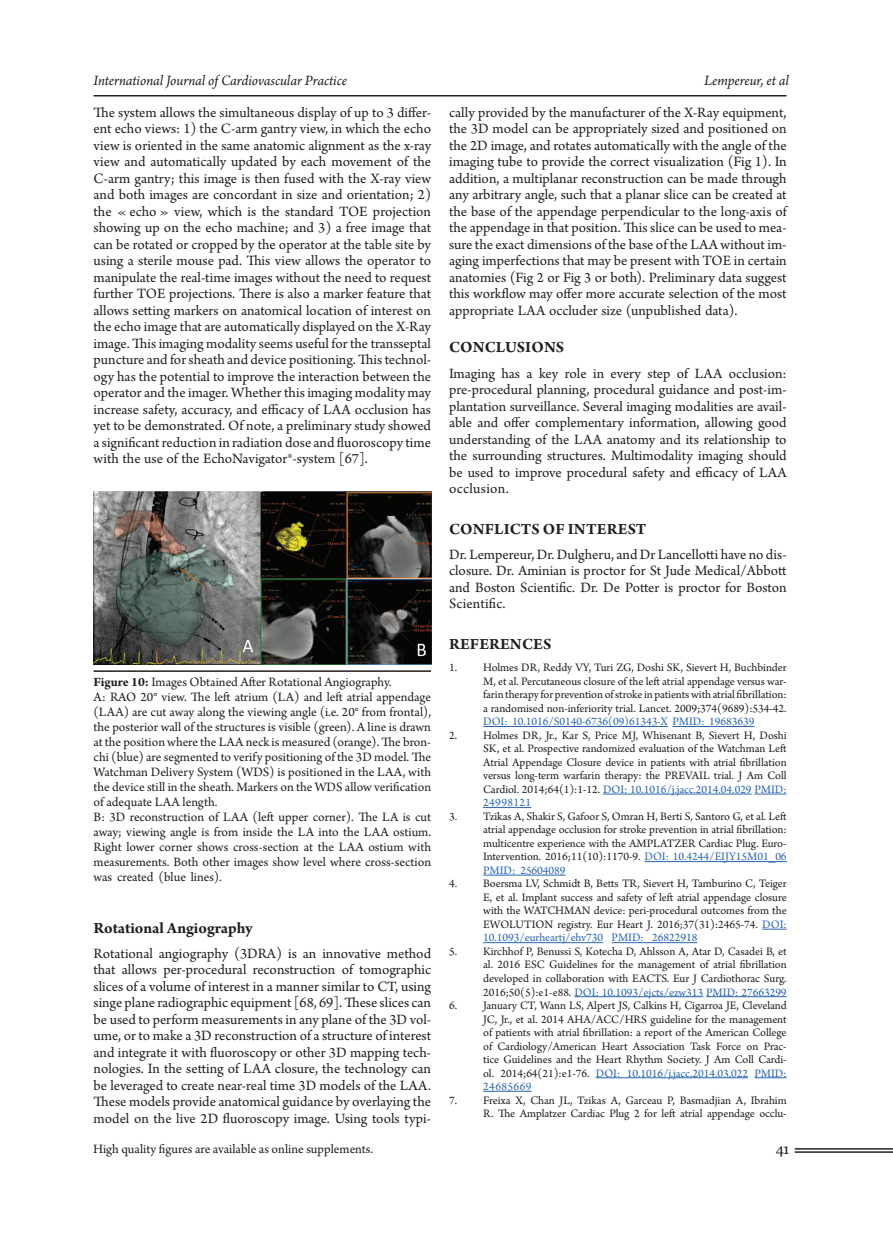
<style>
.page{position:relative;width:893px;height:1234px;background:#fff}
.page>*{position:absolute;margin:0;border:0;box-sizing:border-box;transform-origin:0 0}
.t1{font:18px "Brill";color:#231f20}
.t2{font:700 16.5px "Arno Pro";letter-spacing:.005em;color:#231f20}
.t3{font:15px/16.5px "Arno Pro";color:#231f20;text-align:justify}
.t4{font:italic 15px "Arno Pro";letter-spacing:-.005em;color:#231f20}
.t5{font:13.5px/15px "Arno Pro";color:#231f20}
.t6{font:12px/13.5px "Arno Pro";letter-spacing:-.005em;color:#231f20;text-align:justify}
.t7{font:12px "Arno Pro";letter-spacing:-.005em;color:#2865b1}
.s1{font-weight:700}
.s2{color:#2865b1}
</style>
<div class="page">
<hr style="left:795px;top:1150px;width:98px;height:2px;background:#231f20">
<hr style="left:795px;top:1147px;width:98px;height:2px;background:#231f20">
<hr style="left:94px;top:95px;width:692px;height:1px;background:#231f20">
<hr style="left:94px;top:670px;width:337px;height:1px;background:#231f20">
<img style="left:93px;top:491px;width:339px;height:173px">
<hr style="left:483px;top:726px;width:185px;height:1px;background:#2865b1">
<hr style="left:672px;top:726px;width:82px;height:1px;background:#2865b1">
<hr style="left:603px;top:793px;width:149px;height:1px;background:#2865b1">
<hr style="left:754px;top:793px;width:33px;height:1px;background:#2865b1">
<hr style="left:483px;top:807px;width:48px;height:1px;background:#2865b1">
<hr style="left:644px;top:861px;width:143px;height:1px;background:#2865b1">
<hr style="left:483px;top:874px;width:83px;height:1px;background:#2865b1">
<svg style="left:762px;top:928px;width:25px;height:1px"></svg>
<hr style="left:483px;top:942px;width:120px;height:1px;background:#2865b1">
<hr style="left:612px;top:942px;width:85px;height:1px;background:#2865b1">
<hr style="left:574px;top:996px;width:129px;height:1px;background:#2865b1">
<hr style="left:706px;top:996px;width:81px;height:1px;background:#2865b1">
<hr style="left:596px;top:1077px;width:152px;height:1px;background:#2865b1">
<hr style="left:754px;top:1077px;width:33px;height:1px;background:#2865b1">
<hr style="left:483px;top:1090px;width:48px;height:1px;background:#2865b1">
<p class="t4" style="left:94px;top:71px;width:255px">International Journal of Cardiovascular Practice</p>
<p class="t3" style="left:94px;top:105px;width:339px">The system allows the simultaneous display of up to 3 differ&shy;ent echo views: 1) the C-arm gantry view, in which the echo view is oriented in the same anatomic alignment as the x-ray view and automatically updated by each movement of the C-arm gantry; this image is then fused with the X-ray view and both images are concordant in size and orientation; 2) the « echo » view, which is the standard TOE projection showing up on the echo machine; and 3) a free image that can be rotated or cropped by the operator at the table site by using a sterile mouse pad. This view allows the operator to manipulate the real-time images without the need to request further TOE projections. There is also a marker feature that allows setting markers on anatomical location of interest on the echo image that are automatically displayed on the X-Ray image. This imaging modality seems useful for the transseptal puncture and for sheath and device positioning. This technol&shy;ogy has the potential to improve the interaction between the operator and the imager. Whether this imaging modality may increase safety, accuracy, and efficacy of LAA occlusion has yet to be demonstrated. Of note, a preliminary study showed a significant reduction in radiation dose and fluoroscopy time with the use of the EchoNavigator®-system [67].</p>
<p class="t5" style="left:94px;top:675px;width:339px"><span class="s1">Figure 10:</span> Images Obtained After Rotational Angiography.<br>A: RAO 20° view. The left atrium (LA) and left atrial appendage (LAA) are cut away along the viewing angle (i.e. 20° from frontal), the posterior wall of the structures is visible (green). A line is drawn at the position where the LAA neck is measured (orange). The bron&shy;chi (blue) are segmented to verify positioning of the 3D model. The Watchman Delivery System (WDS) is positioned in the LAA, with the device still in the sheath. Markers on the WDS allow verification of adequate LAA length.<br>B: 3D reconstruction of LAA (left upper corner). The LA is cut away; viewing angle is from inside the LA into the LAA ostium.<br>Right lower corner shows cross-section at the LAA ostium with measurements. Both other images show level where cross-section was created (blue lines).</p>
<p class="t2" style="left:94px;top:918px;width:161px">Rotational Angiography</p>
<p class="t3" style="left:94px;top:945px;width:339px">Rotational angiography (3DRA) is an innovative method that allows per-procedural reconstruction of tomographic slices of a volume of interest in a manner similar to CT, using singe plane radiographic equipment [68, 69]. These slices can be used to perform measurements in any plane of the 3D vol&shy;ume, or to make a 3D reconstruction of a structure of interest and integrate it with fluoroscopy or other 3D mapping tech&shy;nologies. In the setting of LAA closure, the technology can be leveraged to create near-real time 3D models of the LAA.<br>These models provide anatomical guidance by overlaying the model on the live 2D fluoroscopy image. Using tools typi-</p>
<p class="t5" style="left:93px;top:1141px;width:282px">High quality figures are available as online supplements.</p>
<p class="t4" style="left:704px;top:71px;width:86px">Lempereur, et al</p>
<p class="t3" style="left:449px;top:105px;width:339px">cally provided by the manufacturer of the X-Ray equipment, the 3D model can be appropriately sized and positioned on the 2D image, and rotates automatically with the angle of the imaging tube to provide the correct visualization (Fig 1). In addition, a multiplanar reconstruction can be made through any arbitrary angle, such that a planar slice can be created at the base of the appendage perpendicular to the long-axis of the appendage in that position. This slice can be used to mea&shy;sure the exact dimensions of the base of the LAA without im&shy;aging imperfections that may be present with TOE in certain anatomies (Fig 2 or Fig 3 or both). Preliminary data suggest this workflow may offer more accurate selection of the most appropriate LAA occluder size (unpublished data).</p>
<p class="t2" style="left:449px;top:338px;width:117px">CONCLUSIONS</p>
<p class="t3" style="left:449px;top:365px;width:339px">Imaging has a key role in every step of LAA occlusion: pre-procedural planning, procedural guidance and post-im&shy;plantation surveillance. Several imaging modalities are avail&shy;able and offer complementary information, allowing good understanding of the LAA anatomy and its relationship to the surrounding structures. Multimodality imaging should be used to improve procedural safety and efficacy of LAA occlusion.</p>
<p class="t2" style="left:449px;top:519px;width:55px">Conflicts</p>
<p class="t2" style="left:543px;top:519px;width:95px">of Interest</p>
<p class="t3" style="left:449px;top:547px;width:339px">Dr. Lempereur, Dr. Dulgheru, and Dr Lancellotti have no dis&shy;closure. Dr. Aminian is proctor for St Jude Medical/Abbott and Boston Scientific. Dr. De Potter is proctor for Boston Scientific.</p>
<p class="t2" style="left:449px;top:634px;width:104px">REFERENCES</p>
<p class="t6" style="left:483px;top:661px;width:305px;text-indent:-34px">1. Holmes DR, Reddy VY, Turi ZG, Doshi SK, Sievert H, Buchbinder M, et al. Percutaneous closure of the left atrial appendage versus war&shy;farin therapy for prevention of stroke in patients with atrial fibrillation: a randomised non-inferiority trial. Lancet. 2009;374(9689):534-42.</p>
<p class="t7" style="left:483px;top:714px;width:273px">DOI: 10.1016/S0140-6736(09)61343-X PMID: 19683639</p>
<p class="t6" style="left:483px;top:729px;width:305px;text-indent:-34px">2. Holmes DR, Jr., Kar S, Price MJ, Whisenant B, Sievert H, Doshi SK, et al. Prospective randomized evaluation of the Watchman Left Atrial Appendage Closure device in patients with atrial fibrillation versus long-term warfarin therapy: the PREVAIL trial. J Am Coll Cardiol. 2014;64(1):1-12. <span class="s2">DOI: 10.1016/j.jacc.2014.04.029 PMID:<br>24998121</span></p>
<p class="t6" style="left:483px;top:810px;width:305px;text-indent:-34px">3. Tzikas A, Shakir S, Gafoor S, Omran H, Berti S, Santoro G, et al. Left atrial appendage occlusion for stroke prevention in atrial fibrillation: multicentre experience with the AMPLATZER Cardiac Plug. Euro-Intervention. 2016;11(10):1170-9. <span class="s2">DOI: 10.4244/EIJY15M01_06<br>PMID: 25604089</span></p>
<p class="t6" style="left:483px;top:877px;width:305px;text-indent:-34px">4. Boersma LV, Schmidt B, Betts TR, Sievert H, Tamburino C, Teiger E, et al. Implant success and safety of left atrial appendage closure with the WATCHMAN device: peri-procedural outcomes from the EWOLUTION registry. Eur Heart J. 2016;37(31):2465-74. <span class="s2">DOI:<br>10.1093/eurheartj/ehv730 PMID: 26822918</span></p>
<p class="t6" style="left:483px;top:945px;width:305px;text-indent:-34px">5. Kirchhof P, Benussi S, Kotecha D, Ahlsson A, Atar D, Casadei B, et al. 2016 ESC Guidelines for the management of atrial fibrillation developed in collaboration with EACTS. Eur J Cardiothorac Surg.<br>2016;50(5):e1-e88. <span class="s2">DOI: 10.1093/ejcts/ezw313 PMID: 27663299</span></p>
<p class="t6" style="left:483px;top:999px;width:305px;text-indent:-34px">6. January CT, Wann LS, Alpert JS, Calkins H, Cigarroa JE, Cleveland JC, Jr., et al. 2014 AHA/ACC/HRS guideline for the management of patients with atrial fibrillation: a report of the American College of Cardiology/American Heart Association Task Force on Prac&shy;tice Guidelines and the Heart Rhythm Society. J Am Coll Cardi&shy;ol. 2014;64(21):e1-76. <span class="s2">DOI: 10.1016/j.jacc.2014.03.022 PMID:<br>24685669</span></p>
<p class="t6" style="left:449px;top:1093px;width:339px;text-align:right">7. Freixa X, Chan JL, Tzikas A, Garceau P, Basmadjian A, Ibrahim<br>R. The Amplatzer Cardiac Plug 2 for left atrial appendage occlu-</p>
<p class="t1" style="left:776px;top:1135px;width:15px">41</p>
</div>
